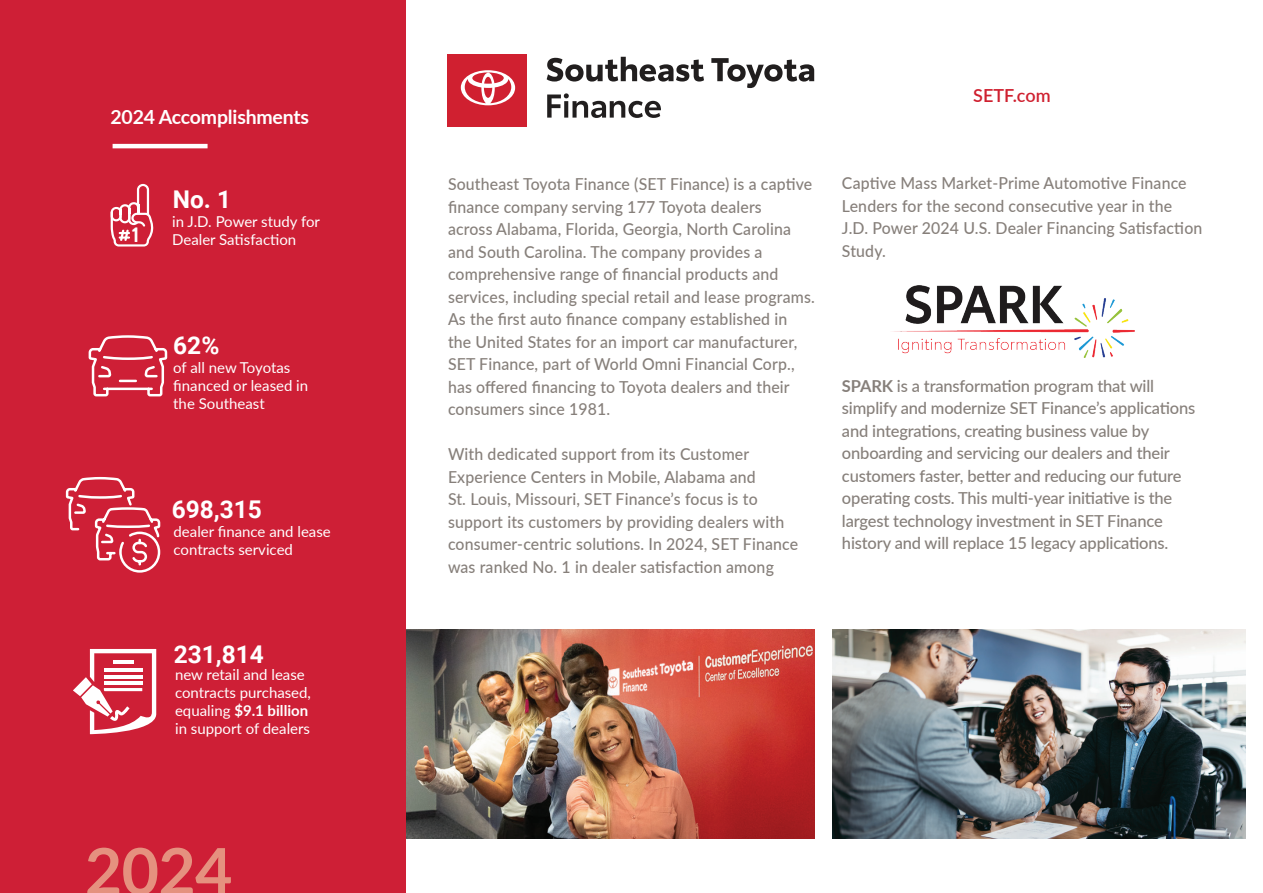
<style>
.page{position:relative;width:1263px;height:893px;background:#fff}
.page>*{position:absolute;margin:0;border:0;box-sizing:border-box;transform-origin:0 0}
.t1{font:700 64.5px "Lato";color:#e5917f}
.t2{font:700 24.45px "Roboto";color:#fff}
.t3{font:700 21.45px "Brandon Grotesque";color:#fff}
.t4{font:700 19.5px "Lato";letter-spacing:-.01em;color:#fff}
.t5{font:600 18px "Lato";color:#cf202f}
.t6{font:500 16.5px/22.5px "Lato";letter-spacing:.01em;color:#867f7a;scale:.96 1}
.t7{font:500 16.5px/22.5px "Lato";letter-spacing:-.01em;color:#867f7a}
.t8{font:15px/18px "Lato";color:#fff}
.s1{font-weight:700}
</style>
<div class="page">
<img style="left:405px;top:629px;width:410px;height:210px">
<div style="left:0;top:0;width:405px;height:893px;background:#ce1f36"></div>
<hr style="left:113px;top:144px;width:95px;height:4px;background:#fff">
<svg style="left:547px;top:57px;width:157px;height:25px"></svg>
<svg style="left:711px;top:58px;width:103px;height:30px"></svg>
<svg style="left:547px;top:93px;width:114px;height:25px"></svg>
<div style="left:447px;top:54px;width:80px;height:73px;background:#d02030"></div>
<svg style="left:461px;top:70px;width:54px;height:35px"></svg>
<img style="left:832px;top:629px;width:414px;height:210px">
<svg style="left:111px;top:184px;width:42px;height:63px"></svg>
<svg style="left:88px;top:335px;width:80px;height:62px"></svg>
<svg style="left:65px;top:476px;width:96px;height:97px"></svg>
<img style="left:893px;top:286px;width:241px;height:72px">
<svg style="left:73px;top:649px;width:83px;height:85px"></svg>
<p class="t4" style="left:110px;top:102px;width:200px">2024 Accomplishments</p>
<h2 class="t2" style="left:173px;top:182px;width:60px">No. 1</h2>
<p class="t8" style="left:172px;top:212px;width:149px">in J.D. Power study for</p>
<h3 class="t3" style="left:132px;top:219px;width:9px">1</h3>
<p class="t8" style="left:172px;top:230px;width:126px">Dealer Satisfaction</p>
<h2 class="t2" style="left:173px;top:329px;width:48px">62%</h2>
<p class="t8" style="left:173px;top:358px;width:136px">of all new Toyotas financed or leased in the Southeast</p>
<h2 class="t2" style="left:172px;top:492px;width:92px">698,315</h2>
<p class="t8" style="left:174px;top:522px;width:159px">dealer finance and lease contracts serviced</p>
<h2 class="t2" style="left:174px;top:637px;width:92px">231,814</h2>
<p class="t8" style="left:175px;top:664px;width:137px">new retail and lease contracts purchased, equaling <span class="s1">$9.1 billion </span>in support of dealers</p>
<h1 class="t1" style="left:85px;top:824px;width:149px">2024</h1>
<p class="t5" style="left:973px;top:82px;width:79px">SETF.com</p>
<p class="t6" style="left:448px;top:172px;width:384px">Southeast Toyota Finance (SET Finance) is a captive finance company serving 177 Toyota dealers<br>across Alabama, Florida, Georgia, North Carolina and South Carolina. The company provides a comprehensive range of financial products and services, including special retail and lease programs.<br>As the first auto finance company established in<br>the United States for an import car manufacturer, SET Finance, part of World Omni Financial Corp., has offered financing to Toyota dealers and their consumers since 1981.</p>
<p class="t6" style="left:448px;top:442px;width:366px">With dedicated support from its Customer Experience Centers in Mobile, Alabama and<br>St. Louis, Missouri, SET Finance’s focus is to support its customers by providing dealers with consumer-centric solutions. In 2024, SET Finance was ranked No. 1 in dealer satisfaction among</p>
<p class="t6" style="left:842px;top:171px;width:377px">Captive Mass Market-Prime Automotive Finance Lenders for the second consecutive year in the J.D. Power 2024 U.S. Dealer Financing Satisfaction Study.</p>
<p class="t7" style="left:842px;top:374px;width:355px"><span class="s1">SPARK</span> is a transformation program that will simplify and modernize SET Finance’s applications and integrations, creating business value by onboarding and servicing our dealers and their customers faster, better and reducing our future operating costs. This multi-year initiative is the largest technology investment in SET Finance history and will replace 15 legacy applications.</p>
</div>
